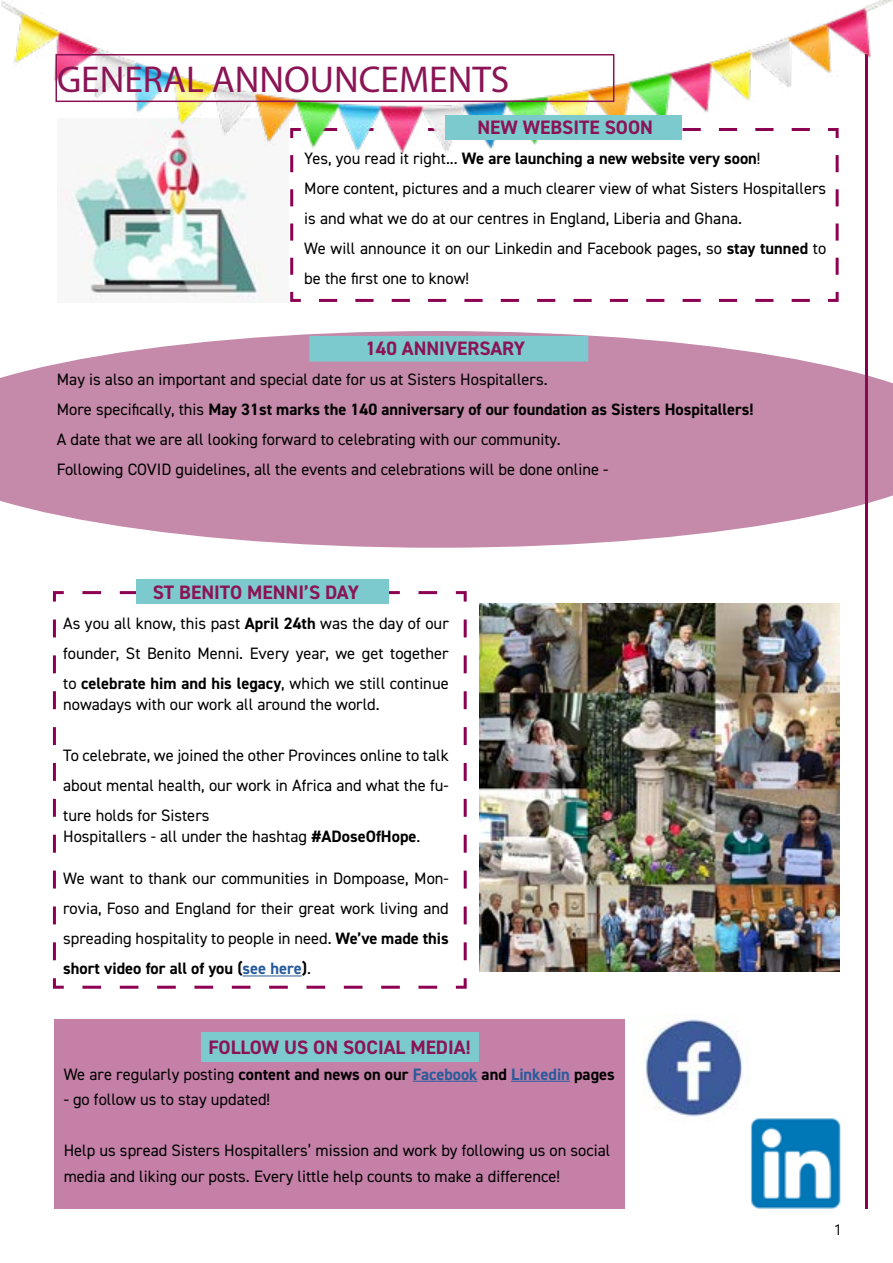
<style>
.page{position:relative;width:893px;height:1263px;background:#fff}
.page>*{position:absolute;margin:0;border:0;box-sizing:border-box;transform-origin:0 0}
.t1{font:37.5px "Myriad Pro";color:#8b1455}
.t2{font:700 19.5px "DIN2014";color:#8b1455}
.t3{font:16.5px/30px "DIN2014";color:#000}
.t4{font:700 16.5px "DIN2014";color:#000}
.t5{font:15px "Segoe UI";color:#000}
.s1{font-weight:700}
.s2{font-weight:700;color:#275b9b}
.s3{font-weight:400}
.s4{color:#275b9b}
</style>
<div class="page">
<hr style="left:865px;top:54px;width:2px;height:1155px;background:#8c0052">
<svg style="left:290px;top:159px;width:549px;height:143px"></svg>
<img style="left:62px;top:159px;width:209px;height:144px">
<img style="left:1px;top:0;width:892px;height:159px">
<svg style="left:0;top:331px;width:893px;height:217px;background:#cd99b4"></svg>
<div style="left:54px;top:1019px;width:571px;height:190px;background:#c580a8"></div>
<svg style="left:52px;top:590px;width:415px;height:399px"></svg>
<div style="left:445px;top:116px;width:237px;height:24px;background:#7cc9ce"></div>
<div style="left:309px;top:336px;width:279px;height:26px;background:#7cc9ce;border:2px solid #7cc9ce"></div>
<div style="left:136px;top:579px;width:252px;height:25px;background:#7cc9ce"></div>
<div style="left:202px;top:1032px;width:277px;height:29px;background:#7cc9ce"></div>
<div style="left:56px;top:54px;width:558px;height:48px;border:2px solid #8b1455"></div>
<hr style="left:243px;top:975px;width:59px;height:1px;background:#275b9b">
<hr style="left:413px;top:1081px;width:64px;height:1px;background:#275b9b">
<hr style="left:511px;top:1081px;width:59px;height:1px;background:#275b9b">
<img style="left:643px;top:1019px;width:104px;height:98px">
<img style="left:750px;top:1118px;width:91px;height:90px">
<img style="left:479px;top:604px;width:361px;height:367px">
<h1 class="t1" style="left:57px;top:57px;width:454px">GENERAL ANNOUNCEMENTS</h1>
<p class="t2" style="left:477px;top:115px;width:177px">NEW WEBSITE SOON</p>
<p class="t3" style="left:304px;top:143px;width:523px">Yes, you read it right... <span class="s1">We are launching a new website very soon</span>!<br>More content, pictures and a much clearer view of what Sisters Hospitallers is and what we do at our centres in England, Liberia and Ghana.<br>We will announce it on our Linkedin and Facebook pages, so <span class="s1">stay tunned</span> to be the first one to know!</p>
<p class="t2" style="left:365px;top:335px;width:161px">140 ANNIVERSARY</p>
<p class="t3" style="left:57px;top:364px;width:698px">May is also an important and special date for us at Sisters Hospitallers.<br>More specifically, this <span class="s1">May 31st marks the 140 anniversary of our foundation as Sisters Hospitallers!<br></span>A date that we are all looking forward to celebrating with our community.<br>Following COVID guidelines, all the events and celebrations will be done online -</p>
<p class="t2" style="left:153px;top:580px;width:208px">ST BENITO MENNI’S DAY</p>
<p class="t3" style="left:63px;top:608px;width:387px;text-align:justify">As you all know, this past <span class="s1">April 24th</span> was the day of our founder, St Benito Menni. Every year, we get together to <span class="s1">celebrate him and his legacy</span>, which we still continue</p>
<p class="t3" style="left:63px;top:689px;width:318px">nowadays with our work all around the world.</p>
<p class="t3" style="left:63px;top:740px;width:387px;text-align:justify">To celebrate, we joined the other Provinces online to talk about mental health, our work in Africa and what the fu&shy;ture holds for Sisters</p>
<p class="t3" style="left:63px;top:821px;width:359px">Hospitallers - all under the hashtag <span class="s1">#ADoseOfHope</span>.</p>
<p class="t3" style="left:63px;top:863px;width:387px;text-align:justify">We want to thank our communities in Dompoase, Mon&shy;rovia, Foso and England for their great work living and spreading hospitality to people in need. <span class="s1">We’ve made this short video for all of you (</span><span class="s2">see here</span><span class="s1">)</span>.</p>
<p class="t2" style="left:208px;top:1034px;width:264px">FOLLOW US ON SOCIAL MEDIA!</p>
<p class="t4" style="left:64px;top:1063px;width:553px"><span class="s3">We are regularly posting</span> content and news on our <span class="s4">Facebook</span> and <span class="s4">Linkedin</span> pages</p>
<p class="t3" style="left:64px;top:1084px;width:208px">- go follow us to stay updated!</p>
<p class="t3" style="left:64px;top:1137px;width:548px;line-height:25.5px">Help us spread Sisters Hospitallers’ mission and work by following us on social media and liking our posts. Every little help counts to make a difference!</p>
<p class="t5" style="left:834px;top:1215px;width:10px">1</p>
</div>
